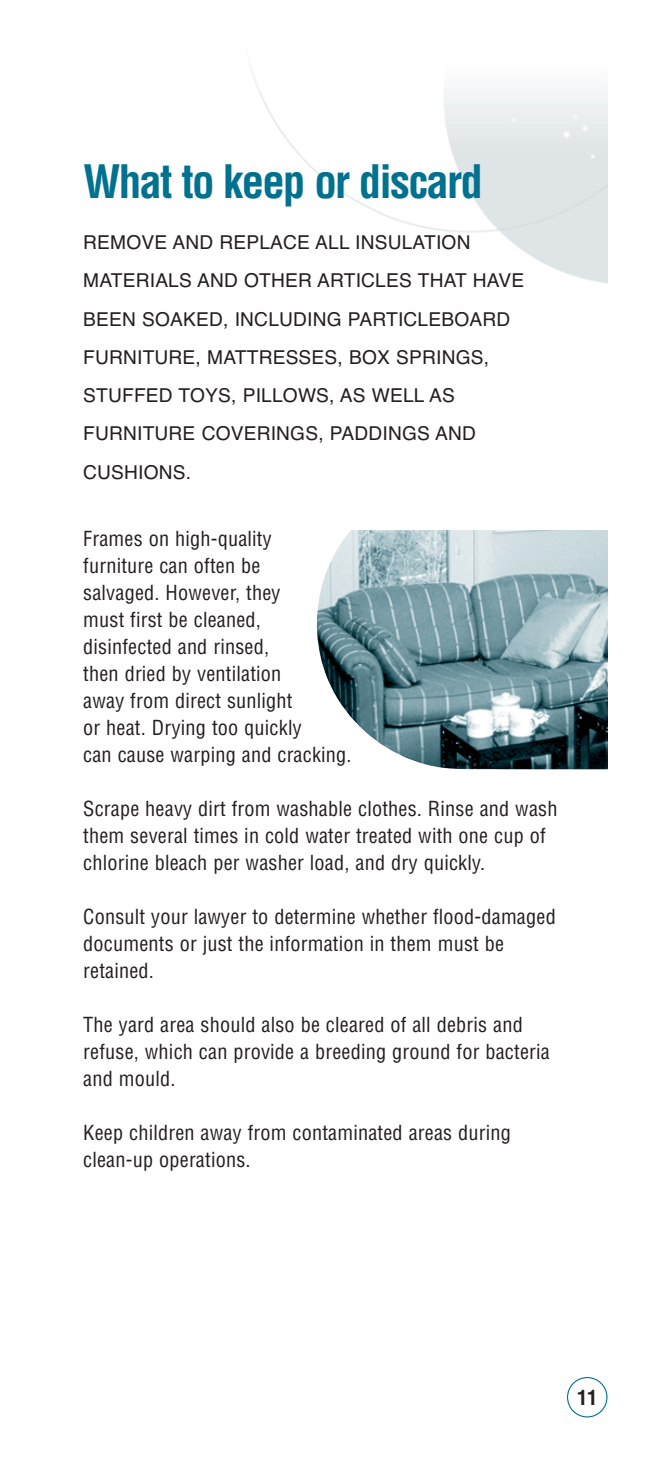
<style>
.page{position:relative;width:648px;height:1458px;background:#fff}
.page>*{position:absolute;margin:0;border:0;box-sizing:border-box;transform-origin:0 0}
.t1{font:700 condensed 45px "Helvetica";letter-spacing:-.04em;color:#00718f}
.t2{font:condensed 20.25px/27px "Helvetica";letter-spacing:.01em;color:#231f20}
.t3{font:700 condensed 20.25px "Helvetica";color:#231f20}
.t4{font:19.12px/38.2px "Helvetica";letter-spacing:.01em;color:#231f20}
</style>
<div class="page">
<img style="left:249px;top:62px;width:359px;height:222px">
<div style="left:567px;top:1377px;width:41px;height:41px;border:2px solid #00718f;border-radius:50%"></div>
<img style="left:316px;top:530px;width:292px;height:240px">
<h1 class="t1" style="left:83px;top:164px;width:401px">What to keep or discard</h1>
<p class="t4" style="left:83px;top:225px;width:442px">REMOVE AND REPLACE ALL INSULATION<br>MATERIALS AND OTHER ARTICLES THAT HAVE<br>BEEN SOAKED, INCLUDING PARTICLEBOARD<br>FURNITURE, MATTRESSES, BOX SPRINGS,<br>STUFFED TOYS, PILLOWS, AS WELL AS<br>FURNITURE COVERINGS, PADDINGS AND<br>CUSHIONS.</p>
<p class="t2" style="left:83px;top:526px;width:270px">Frames on high-quality<br>furniture can often be<br>salvaged. However, they<br>must first be cleaned, disinfected and rinsed,<br>then dried by ventilation<br>away from direct sunlight<br>or heat. Drying too quickly<br>can cause warping and cracking.</p>
<p class="t2" style="left:83px;top:796px;width:476px">Scrape heavy dirt from washable clothes. Rinse and wash them several times in cold water treated with one cup of chlorine bleach per washer load, and dry quickly.</p>
<p class="t2" style="left:83px;top:904px;width:474px">Consult your lawyer to determine whether flood-damaged documents or just the information in them must be retained.</p>
<p class="t2" style="left:83px;top:1012px;width:468px">The yard area should also be cleared of all debris and refuse, which can provide a breeding ground for bacteria and mould.</p>
<p class="t2" style="left:83px;top:1120px;width:429px">Keep children away from contaminated areas during clean-up operations.</p>
<p class="t3" style="left:577px;top:1390px;width:22px">11</p>
</div>
